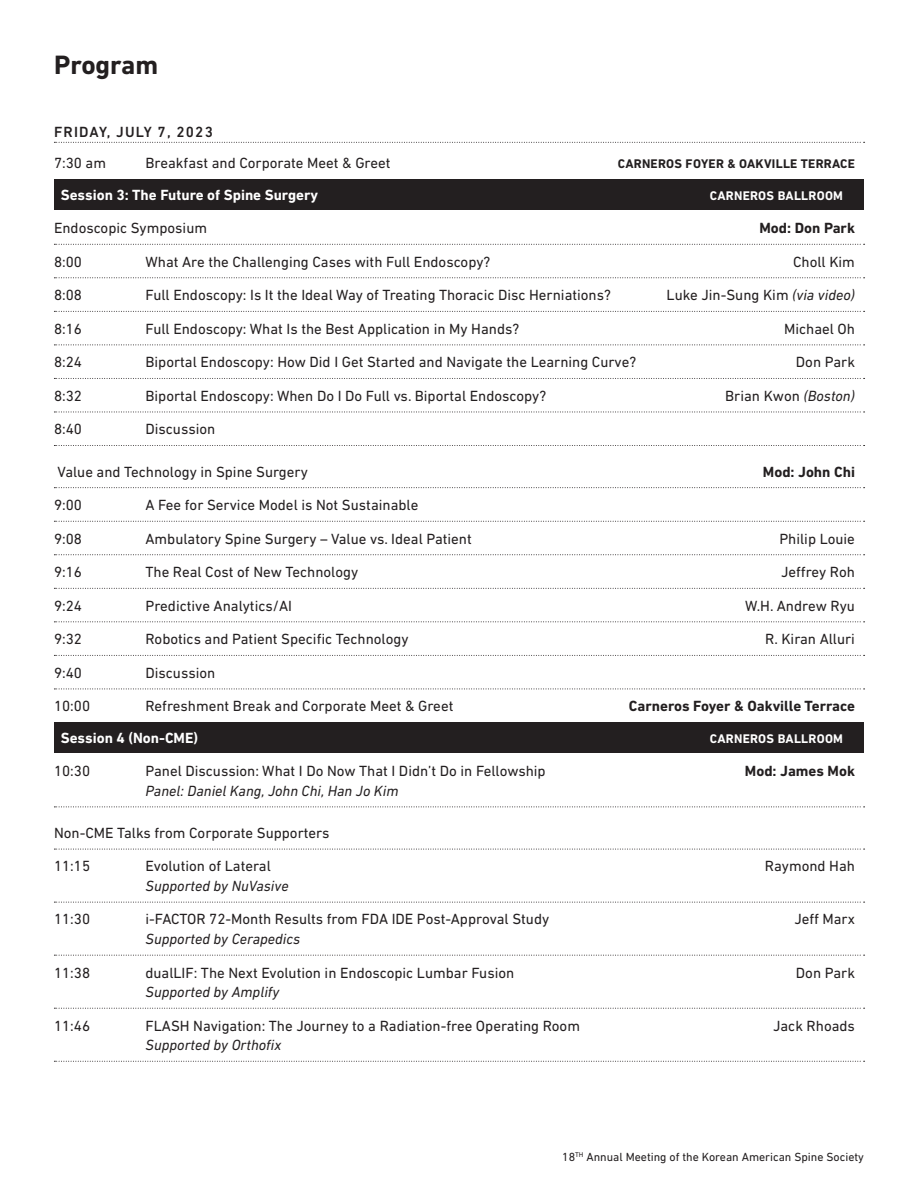
<style>
.page{position:relative;width:918px;height:1188px;background:#fff}
.page>*{position:absolute;margin:0;border:0;box-sizing:border-box;transform-origin:0 0}
.t1{font:700 27px "DIN Next LT Pro";color:#231f20}
.Table{font:15px "DIN Next LT Pro";color:#231f20}
.Table-2{font:italic 15px "DIN Next LT Pro";color:#231f20}
.Table_before_new_Ses{font:15px "DIN Next LT Pro";color:#231f20}
.Table_more_space{font:15px "DIN Next LT Pro";color:#231f20}
.Table_Sessions{font:700 15px "DIN Next LT Pro";color:#fff}
.Table_before_new_Ses-2{font:700 15px "DIN Next LT Pro";color:#231f20}
.Table-3{font:700 15px "DIN Next LT Pro";color:#231f20}
.all_caps_small_subhe{font:500 15px "DIN Next LT Pro";letter-spacing:.08em;color:#231f20}
.Table_more_space-2{font:700 15px "DIN Next LT Pro";color:#231f20}
.Table_Sessions-2{font:700 12.75px "DIN Next LT Pro";letter-spacing:.02em;color:#fff}
.Table_before_new_Ses-3{font:700 12.75px "DIN Next LT Pro";letter-spacing:.02em;color:#231f20}
.t2{font:12px "DIN Next LT Pro";color:#231f20}
.s1{font-style:italic}
</style>
<div class="page">
<svg style="left:54px;top:142px;width:811px;height:1px"></svg>
<div style="left:54px;top:180px;width:810px;height:30px;background:#231f20"></div>
<svg style="left:54px;top:244px;width:811px;height:1px"></svg>
<svg style="left:54px;top:277px;width:811px;height:1px"></svg>
<svg style="left:54px;top:311px;width:811px;height:1px"></svg>
<svg style="left:54px;top:345px;width:811px;height:1px"></svg>
<svg style="left:54px;top:378px;width:811px;height:1px"></svg>
<svg style="left:54px;top:412px;width:811px;height:1px"></svg>
<svg style="left:54px;top:445px;width:811px;height:1px"></svg>
<svg style="left:54px;top:487px;width:811px;height:1px"></svg>
<svg style="left:54px;top:521px;width:811px;height:1px"></svg>
<svg style="left:54px;top:554px;width:811px;height:1px"></svg>
<svg style="left:54px;top:588px;width:811px;height:1px"></svg>
<svg style="left:54px;top:621px;width:811px;height:1px"></svg>
<svg style="left:54px;top:655px;width:811px;height:1px"></svg>
<svg style="left:54px;top:689px;width:811px;height:1px"></svg>
<div style="left:54px;top:723px;width:810px;height:30px;background:#231f20"></div>
<svg style="left:54px;top:807px;width:811px;height:1px"></svg>
<svg style="left:54px;top:849px;width:811px;height:1px"></svg>
<svg style="left:54px;top:902px;width:811px;height:1px"></svg>
<svg style="left:54px;top:955px;width:811px;height:1px"></svg>
<svg style="left:54px;top:1008px;width:811px;height:1px"></svg>
<svg style="left:54px;top:1061px;width:811px;height:1px"></svg>
<h1 class="t1" style="left:54px;top:49px;width:106px">Program</h1>
<p class="all_caps_small_subhe" style="left:54px;top:123px;width:160px">FRIDAY, JULY 7, 2023</p>
<p class="Table_before_new_Ses" style="left:54px;top:154px;width:54px">7:30 am</p>
<p class="Table_before_new_Ses" style="left:146px;top:154px;width:247px">Breakfast and Corporate Meet &amp; Greet</p>
<p class="Table_before_new_Ses-3" style="left:618px;top:156px;width:239px">CARNEROS FOYER &amp; OAKVILLE TERRACE</p>
<p class="Table_Sessions" style="left:61px;top:186px;width:259px">Session 3: The Future of Spine Surgery</p>
<p class="Table_Sessions-2" style="left:710px;top:188px;width:135px">CARNEROS BALLROOM</p>
<p class="Table" style="left:54px;top:219px;width:155px">Endoscopic Symposium</p>
<p class="Table-3" style="left:760px;top:219px;width:97px">Mod: Don Park</p>
<p class="Table" style="left:54px;top:253px;width:30px">8:00</p>
<p class="Table" style="left:146px;top:253px;width:346px">What Are the Challenging Cases with Full Endoscopy?</p>
<p class="Table" style="left:793px;top:253px;width:63px">Choll Kim</p>
<p class="Table" style="left:54px;top:286px;width:30px">8:08</p>
<p class="Table" style="left:146px;top:286px;width:467px">Full Endoscopy: Is It the Ideal Way of Treating Thoracic Disc Herniations?</p>
<p class="Table" style="left:667px;top:286px;width:190px">Luke Jin-Sung Kim <span class="s1">(via video)</span></p>
<p class="Table" style="left:54px;top:320px;width:30px">8:16</p>
<p class="Table" style="left:146px;top:320px;width:375px">Full Endoscopy: What Is the Best Application in My Hands?</p>
<p class="Table" style="left:784px;top:320px;width:72px">Michael Oh</p>
<p class="Table" style="left:54px;top:354px;width:30px">8:24</p>
<p class="Table" style="left:146px;top:354px;width:492px">Biportal Endoscopy: How Did I Get Started and Navigate the Learning Curve?</p>
<p class="Table" style="left:796px;top:354px;width:61px">Don Park</p>
<p class="Table" style="left:54px;top:387px;width:30px">8:32</p>
<p class="Table" style="left:146px;top:387px;width:402px">Biportal Endoscopy: When Do I Do Full vs. Biportal Endoscopy?</p>
<p class="Table" style="left:725px;top:387px;width:131px">Brian Kwon <span class="s1">(Boston)</span></p>
<p class="Table" style="left:54px;top:421px;width:30px">8:40</p>
<p class="Table" style="left:146px;top:421px;width:71px">Discussion</p>
<p class="Table_more_space" style="left:58px;top:463px;width:252px">Value and Technology in Spine Surgery</p>
<p class="Table_more_space-2" style="left:763px;top:463px;width:94px">Mod: John Chi</p>
<p class="Table" style="left:54px;top:496px;width:30px">9:00</p>
<p class="Table" style="left:146px;top:496px;width:274px">A Fee for Service Model is Not Sustainable</p>
<p class="Table" style="left:54px;top:530px;width:30px">9:08</p>
<p class="Table" style="left:146px;top:530px;width:328px">Ambulatory Spine Surgery – Value vs. Ideal Patient</p>
<p class="Table" style="left:779px;top:530px;width:77px">Philip Louie</p>
<p class="Table" style="left:54px;top:563px;width:30px">9:16</p>
<p class="Table" style="left:146px;top:563px;width:214px">The Real Cost of New Technology</p>
<p class="Table" style="left:781px;top:563px;width:75px">Jeffrey Roh</p>
<p class="Table" style="left:54px;top:597px;width:30px">9:24</p>
<p class="Table" style="left:146px;top:597px;width:148px">Predictive Analytics/AI</p>
<p class="Table" style="left:745px;top:597px;width:111px">W.H. Andrew Ryu</p>
<p class="Table" style="left:54px;top:630px;width:30px">9:32</p>
<p class="Table" style="left:146px;top:630px;width:265px">Robotics and Patient Specific Technology</p>
<p class="Table" style="left:765px;top:630px;width:91px">R. Kiran Alluri</p>
<p class="Table" style="left:54px;top:664px;width:30px">9:40</p>
<p class="Table" style="left:146px;top:664px;width:71px">Discussion</p>
<p class="Table_before_new_Ses" style="left:54px;top:698px;width:38px">10:00</p>
<p class="Table_before_new_Ses" style="left:146px;top:698px;width:309px">Refreshment Break and Corporate Meet &amp; Greet</p>
<p class="Table_before_new_Ses-2" style="left:629px;top:697px;width:228px">Carneros Foyer &amp; Oakville Terrace</p>
<p class="Table_Sessions" style="left:61px;top:729px;width:139px">Session 4 (Non-CME)</p>
<p class="Table_Sessions-2" style="left:710px;top:731px;width:135px">CARNEROS BALLROOM</p>
<p class="Table" style="left:54px;top:762px;width:38px">10:30</p>
<p class="Table" style="left:146px;top:762px;width:402px">Panel Discussion: What I Do Now That I Didn’t Do in Fellowship</p>
<p class="Table-3" style="left:745px;top:762px;width:112px">Mod: James Mok</p>
<p class="Table-2" style="left:146px;top:782px;width:255px">Panel: Daniel Kang, John Chi, Han Jo Kim</p>
<p class="Table_more_space" style="left:54px;top:824px;width:277px">Non-CME Talks from Corporate Supporters</p>
<p class="Table" style="left:54px;top:858px;width:38px">11:15</p>
<p class="Table" style="left:146px;top:858px;width:127px">Evolution of Lateral</p>
<p class="Table" style="left:765px;top:858px;width:92px">Raymond Hah</p>
<p class="Table-2" style="left:146px;top:877px;width:145px">Supported by NuVasive</p>
<p class="Table" style="left:54px;top:911px;width:38px">11:30</p>
<p class="Table" style="left:146px;top:911px;width:405px">i-FACTOR 72-Month Results from FDA IDE Post-Approval Study</p>
<p class="Table" style="left:794px;top:911px;width:62px">Jeff Marx</p>
<p class="Table-2" style="left:146px;top:930px;width:156px">Supported by Cerapedics</p>
<p class="Table" style="left:54px;top:964px;width:38px">11:38</p>
<p class="Table" style="left:146px;top:964px;width:370px">dualLIF: The Next Evolution in Endoscopic Lumbar Fusion</p>
<p class="Table" style="left:796px;top:964px;width:61px">Don Park</p>
<p class="Table-2" style="left:146px;top:983px;width:135px">Supported by Amplify</p>
<p class="Table" style="left:54px;top:1017px;width:38px">11:46</p>
<p class="Table" style="left:146px;top:1017px;width:436px">FLASH Navigation: The Journey to a Radiation-free Operating Room</p>
<p class="Table" style="left:773px;top:1017px;width:83px">Jack Rhoads</p>
<p class="Table-2" style="left:146px;top:1036px;width:137px">Supported by Orthofix</p>
<p class="t2" style="left:562px;top:1150px;width:303px">18<sup>TH</sup> Annual Meeting of the Korean American Spine Society</p>
</div>
